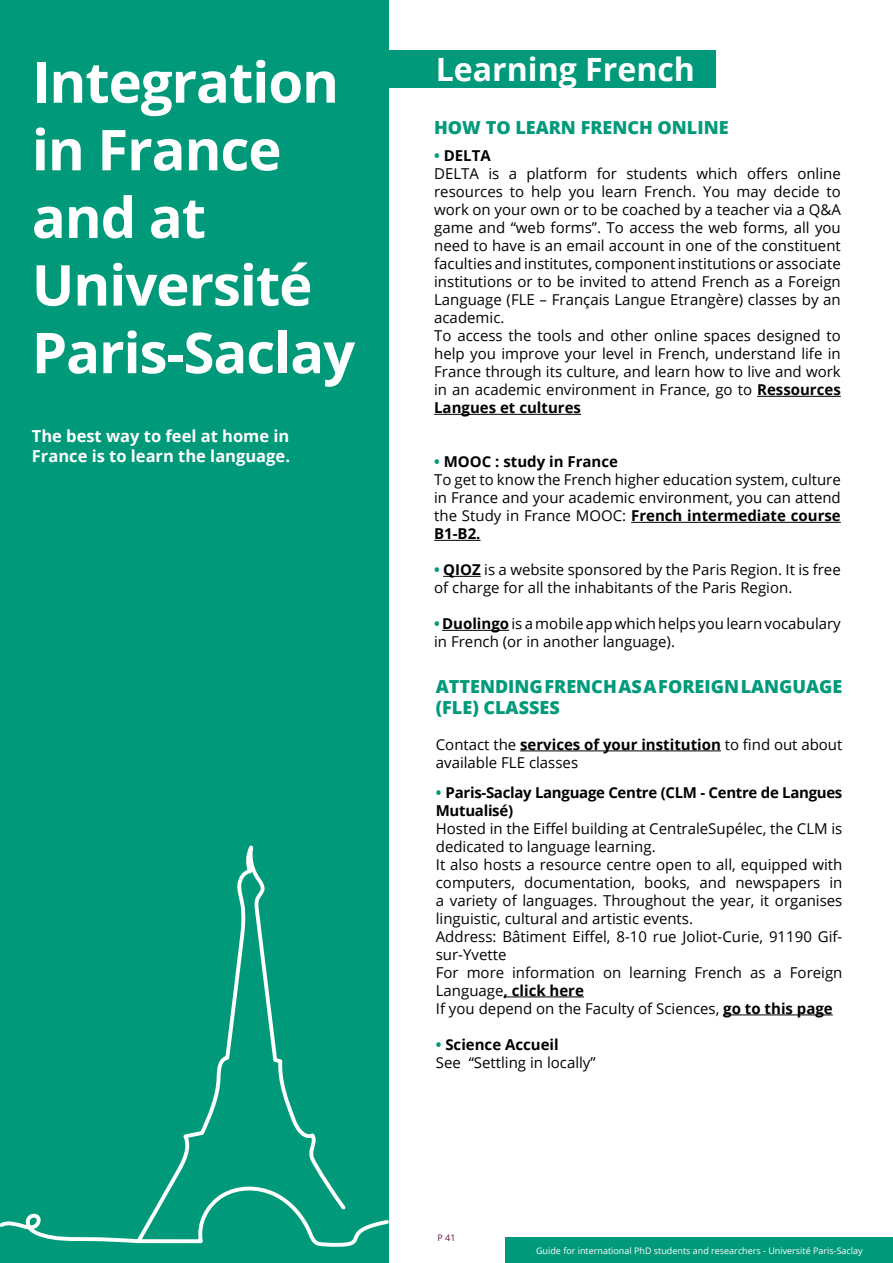
<style>
.page{position:relative;width:893px;height:1263px;background:#fff}
.page>*{position:absolute;margin:0;border:0;box-sizing:border-box;transform-origin:0 0}
.t1{font:700 56.4px/67.7px "Open Sans";letter-spacing:-.02em;color:#fff}
.t2{font:700 32.1px "Open Sans";color:#fff}
.t3{font:800 18px/21px "Open Sans";color:#009a7a}
.t4{font:700 16.5px/19.8px "Open Sans";color:#fff}
.t5{font:15px/18px "Open Sans";color:#020203}
.t6{font:700 15px/18px "Open Sans";letter-spacing:-.02em;color:#020203}
.t7{font:9px "Open Sans";color:#fff}
.t8{font:9px "Open Sans";color:#62123f}
.s1{font-weight:700;color:#009a7a}
.s2{font-weight:700}
.s3{color:#009a7a}
</style>
<div class="page">
<div style="left:0;top:0;width:389px;height:1263px;background:#009a7a"></div>
<div style="left:505px;top:1237px;width:388px;height:26px;background:#009a7a"></div>
<svg style="left:0;top:845px;width:389px;height:402px"></svg>
<div style="left:365px;top:50px;width:351px;height:38px;background:#009a7a"></div>
<hr style="left:757px;top:396px;width:84px;height:1px;background:#020203">
<hr style="left:434px;top:414px;width:147px;height:1px;background:#020203">
<hr style="left:631px;top:522px;width:210px;height:1px;background:#020203">
<hr style="left:434px;top:540px;width:47px;height:1px;background:#020203">
<hr style="left:443px;top:576px;width:38px;height:1px;background:#020203">
<hr style="left:442px;top:630px;width:67px;height:1px;background:#020203">
<hr style="left:520px;top:750px;width:201px;height:1px;background:#020203">
<hr style="left:504px;top:996px;width:80px;height:1px;background:#020203">
<hr style="left:723px;top:1014px;width:110px;height:1px;background:#020203">
<h1 class="t1" style="left:32px;top:47px;width:325px">Integration in France and at<br>Université<br>Paris-Saclay</h1>
<p class="t4" style="left:32px;top:426px;width:260px">The best way to feel at home in<br>France is to learn the language.</p>
<h2 class="t2" style="left:436px;top:47px;width:261px">Learning French</h2>
<p class="t3" style="left:434px;top:116px;width:296px">HOW TO LEARN FRENCH ONLINE</p>
<p class="t5" style="left:434px;top:146px;width:408px"><span class="s1">•</span> <span class="s2">DELTA<br></span>DELTA is a platform for students which offers online resources to help you learn French. You may decide to work on your own or to be coached by a teacher via a Q&amp;A game and “web forms”. To access the web forms, all you need to have is an email account in one of the constituent faculties and institutes, component institutions or associate institutions or to be invited to attend French as a Foreign Language (FLE – Français Langue Etrangère) classes by an academic.<br>To access the tools and other online spaces designed to help you improve your level in French, understand life in France through its culture, and learn how to live and work in an academic environment in France, go to <span class="s2">Ressources Langues et cultures</span></p>
<p class="t5" style="left:434px;top:452px;width:408px"><span class="s1">•</span> <span class="s2">MOOC : study in France<br></span>To get to know the French higher education system, culture in France and your academic environment, you can attend the Study in France MOOC: <span class="s2">French intermediate course B1-B2.</span></p>
<p class="t5" style="left:434px;top:560px;width:408px"><span class="s1">•</span> <span class="s2">QIOZ</span> is a website sponsored by the Paris Region. It is free of charge for all the inhabitants of the Paris Region.</p>
<p class="t5" style="left:434px;top:614px;width:408px"><span class="s1">•</span> <span class="s2">Duolingo</span>is a mobile app which helps you learn vocabulary in French (or in another language).</p>
<p class="t3" style="left:436px;top:675px;width:408px">ATTENDING FRENCH AS A FOREIGN LANGUAGE (FLE) CLASSES</p>
<p class="t5" style="left:436px;top:735px;width:408px">Contact the <span class="s2">services of your institution</span> to find out about available FLE classes</p>
<p class="t6" style="left:436px;top:783px;width:408px"><span class="s3">•</span> Paris-Saclay Language Centre (CLM - Centre de Langues<br>Mutualisé)</p>
<p class="t5" style="left:436px;top:819px;width:408px">Hosted in the Eiffel building at CentraleSupélec, the CLM is dedicated to language learning.<br>It also hosts a resource centre open to all, equipped with computers, documentation, books, and newspapers in a variety of languages. Throughout the year, it organises linguistic, cultural and artistic events.<br>Address: Bâtiment Eiffel, 8-10 rue Joliot-Curie, 91190 Gif&shy;sur-Yvette<br>For more information on learning French as a Foreign Language<span class="s2">, click here<br></span>If you depend on the Faculty of Sciences, <span class="s2">go to this page</span></p>
<p class="t5" style="left:436px;top:1035px;width:161px"><span class="s1">•</span> <span class="s2">Science Accueil<br></span>See “Settling in locally”</p>
<p class="t8" style="left:437px;top:1231px;width:20px">P 41</p>
<p class="t7" style="left:536px;top:1244px;width:328px">Guide for international PhD students and researchers - Université Paris-Saclay</p>
</div>
